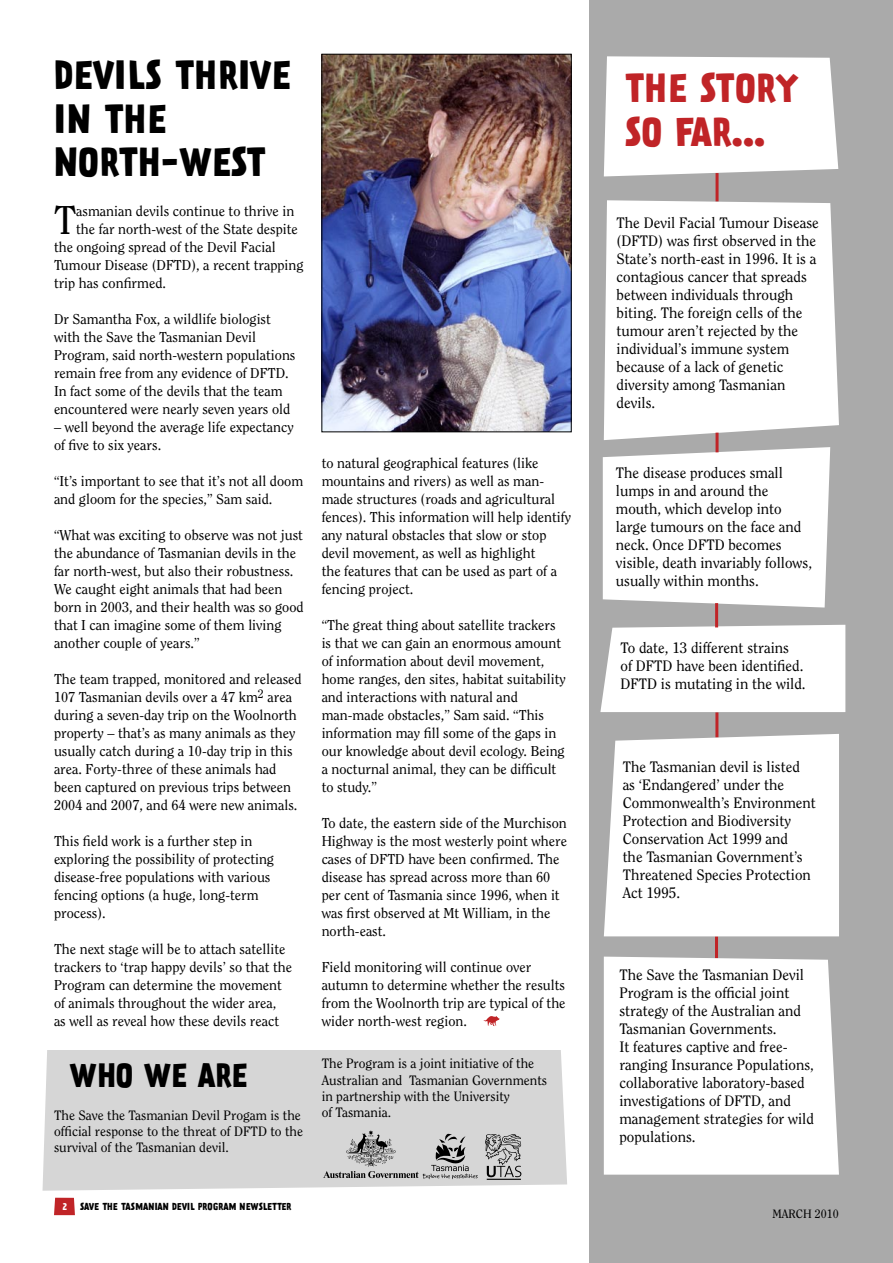
<style>
.page{position:relative;width:893px;height:1263px;background:#fff}
.page>*{position:absolute;margin:0;border:0;box-sizing:border-box;transform-origin:0 0}
.Clearface__no_hyphen{font:39.9px "Clearface Std";color:#000}
.Prater_-_black{font:700 36px/43.2px "Prater Sans Two";color:#000}
.t1{font:700 36px/43.2px "Prater Sans Two";color:#c02427}
.Prater_-_black-2{font:700 30px "Prater Sans Two";color:#000}
.Clearface__no_grid{font:15px/18px "Clearface Std";color:#000}
.Clearface__no_hyphen-2{font:14.25px/18px "Clearface Std";color:#000}
.Clearface__no_grid-2{font:13.5px/16.2px "Clearface Std";color:#000}
.Clearface__no_grid-3{font:12px "Clearface Std";color:#000}
.t2{font:700 9px "Prater Sans Two";color:#000}
.t3{font:700 9px "Prater Sans Two";color:#fff}
</style>
<div class="page">
<div style="left:589px;top:0;width:304px;height:1263px;background:#aaa"></div>
<div style="left:43px;top:1050px;width:524px;height:141px;background:#d6d6d6"></div>
<div style="left:604px;top:200px;width:235px;height:240px;background:#fff"></div>
<svg style="left:603px;top:447px;width:227px;height:160px;background:#f9f9f9"></svg>
<hr style="left:715px;top:173px;width:3px;height:28px;background:#c02427">
<hr style="left:715px;top:433px;width:3px;height:19px;background:#c02427">
<hr style="left:715px;top:712px;width:3px;height:26px;background:#c02427">
<hr style="left:715px;top:936px;width:3px;height:23px;background:#c02427">
<div style="left:604px;top:56px;width:234px;height:120px;background:#fff"></div>
<svg style="left:323px;top:1130px;width:155px;height:49px;background:#b6b6b6"></svg>
<hr style="left:487px;top:1179px;width:34px;height:1px;background:#000">
<svg style="left:484px;top:1134px;width:37px;height:43px;background:#a1a1a1"></svg>
<svg style="left:483px;top:1016px;width:16px;height:10px"></svg>
<svg style="left:54px;top:1198px;width:21px;height:17px"></svg>
<div style="left:600px;top:625px;width:245px;height:87px;background:#fff"></div>
<div style="left:604px;top:734px;width:235px;height:202px;background:#fff"></div>
<hr style="left:715px;top:603px;width:3px;height:24px;background:#c02427">
<div style="left:604px;top:956px;width:235px;height:218px;background:#fff"></div>
<img style="left:324px;top:56px;width:245px;height:374px">
<div style="left:322px;top:54px;width:249px;height:378px;border:1px solid #000"></div>
<p class="Prater_-_black" style="left:54px;top:54px;width:238px">DEVILS THRIVE<br>IN THE<br>NORTH-WEST</p>
<p class="Clearface__no_hyphen" style="left:54px;top:196px;width:24px">T</p>
<p class="Clearface__no_hyphen-2" style="left:76px;top:202px;width:220px">asmanian devils continue to thrive in</p>
<p class="Clearface__no_hyphen-2" style="left:76px;top:220px;width:223px">the far north-west of the State despite</p>
<p class="Clearface__no_hyphen-2" style="left:54px;top:238px;width:223px">the ongoing spread of the Devil Facial</p>
<p class="Clearface__no_hyphen-2" style="left:54px;top:256px;width:251px">Tumour Disease (DFTD), a recent trapping</p>
<p class="Clearface__no_hyphen-2" style="left:54px;top:274px;width:114px">trip has confirmed.</p>
<p class="Clearface__no_hyphen-2" style="left:54px;top:310px;width:243px">Dr Samantha Fox, a wildlife biologist with the Save the Tasmanian Devil Program, said north-western populations remain free from any evidence of DFTD.<br>In fact some of the devils that the team encountered were nearly seven years old</p>
<p class="Clearface__no_hyphen-2" style="left:54px;top:418px;width:241px">– well beyond the average life expectancy of five to six years.</p>
<p class="Clearface__no_hyphen-2" style="left:54px;top:472px;width:251px">“It’s important to see that it’s not all doom and gloom for the species,” Sam said.</p>
<p class="Clearface__no_hyphen-2" style="left:54px;top:526px;width:251px">“What was exciting to observe was not just the abundance of Tasmanian devils in the far north-west, but also their robustness.<br>We caught eight animals that had been born in 2003, and their health was so good that I can imagine some of them living another couple of years.”</p>
<p class="Clearface__no_hyphen-2" style="left:54px;top:670px;width:249px">The team trapped, monitored and released 107 Tasmanian devils over a 47 km<sup>2</sup> area during a seven-day trip on the Woolnorth property – that’s as many animals as they usually catch during a 10-day trip in this area. Forty-three of these animals had been captured on previous trips between 2004 and 2007, and 64 were new animals.</p>
<p class="Clearface__no_hyphen-2" style="left:54px;top:832px;width:222px">This field work is a further step in exploring the possibility of protecting disease-free populations with various fencing options (a huge, long-term process).</p>
<p class="Clearface__no_hyphen-2" style="left:54px;top:940px;width:239px">The next stage will be to attach satellite trackers to ‘trap happy devils’ so that the Program can determine the movement of animals throughout the wider area,<br>as well as reveal how these devils react</p>
<p class="Prater_-_black-2" style="left:69px;top:1056px;width:179px">WHO WE ARE</p>
<p class="Clearface__no_grid-2" style="left:54px;top:1107px;width:250px">The Save the Tasmanian Devil Progam is the official response to the threat of DFTD to the survival of the Tasmanian devil.</p>
<p class="Clearface__no_hyphen-2" style="left:322px;top:454px;width:251px">to natural geographical features (like mountains and rivers) as well as man&shy;made structures (roads and agricultural fences). This information will help identify any natural obstacles that slow or stop devil movement, as well as highlight<br>the features that can be used as part of a fencing project.</p>
<p class="Clearface__no_hyphen-2" style="left:322px;top:616px;width:246px">“The great thing about satellite trackers is that we can gain an enormous amount of information about devil movement, home ranges, den sites, habitat suitability and interactions with natural and man-made obstacles,” Sam said. “This information may fill some of the gaps in our knowledge about devil ecology. Being a nocturnal animal, they can be difficult to study.”</p>
<p class="Clearface__no_hyphen-2" style="left:322px;top:814px;width:247px">To date, the eastern side of the Murchison Highway is the most westerly point where cases of DFTD have been confirmed. The disease has spread across more than 60 per cent of Tasmania since 1996, when it was first observed at Mt William, in the north-east.</p>
<p class="Clearface__no_hyphen-2" style="left:322px;top:958px;width:245px">Field monitoring will continue over autumn to determine whether the results from the Woolnorth trip are typical of the wider north-west region.</p>
<p class="Clearface__no_grid-2" style="left:322px;top:1055px;width:227px">The Program is a joint initiative of the<br>Australian and Tasmanian Governments in partnership with the University<br>of Tasmania.</p>
<p class="t3" style="left:63px;top:1200px;width:6px">2</p>
<p class="t2" style="left:80px;top:1201px;width:213px">SAVE THE TASMANIAN DEVIL PROGRAM NEWSLETTER</p>
<p class="t1" style="left:625px;top:67px;width:176px">THE STORY<br>SO FAR...</p>
<p class="Clearface__no_grid" style="left:617px;top:214px;width:204px">The Devil Facial Tumour Disease (DFTD) was first observed in the<br>State’s north-east in 1996. It is a contagious cancer that spreads between individuals through biting. The foreign cells of the tumour aren’t rejected by the individual’s immune system because of a lack of genetic diversity among Tasmanian devils.</p>
<p class="Clearface__no_grid" style="left:616px;top:464px;width:198px">The disease produces small lumps in and around the mouth, which develop into large tumours on the face and neck. Once DFTD becomes visible, death invariably follows, usually within months.</p>
<p class="Clearface__no_grid" style="left:620px;top:639px;width:187px">To date, 13 different strains<br>of DFTD have been identified.<br>DFTD is mutating in the wild.</p>
<p class="Clearface__no_grid" style="left:623px;top:758px;width:195px">The Tasmanian devil is listed as ‘Endangered’ under the<br>Commonwealth’s Environment<br>Protection and Biodiversity<br>Conservation Act 1999 and<br>the Tasmanian Government’s<br>Threatened Species Protection<br>Act 1995.</p>
<p class="Clearface__no_grid" style="left:619px;top:966px;width:196px">The Save the Tasmanian Devil<br>Program is the official joint strategy of the Australian and<br>Tasmanian Governments.<br>It features captive and free&shy;ranging Insurance Populations, collaborative laboratory-based investigations of DFTD, and management strategies for wild populations.</p>
<p class="Clearface__no_grid-3" style="left:773px;top:1207px;width:68px">MARCH 2010</p>
</div>
